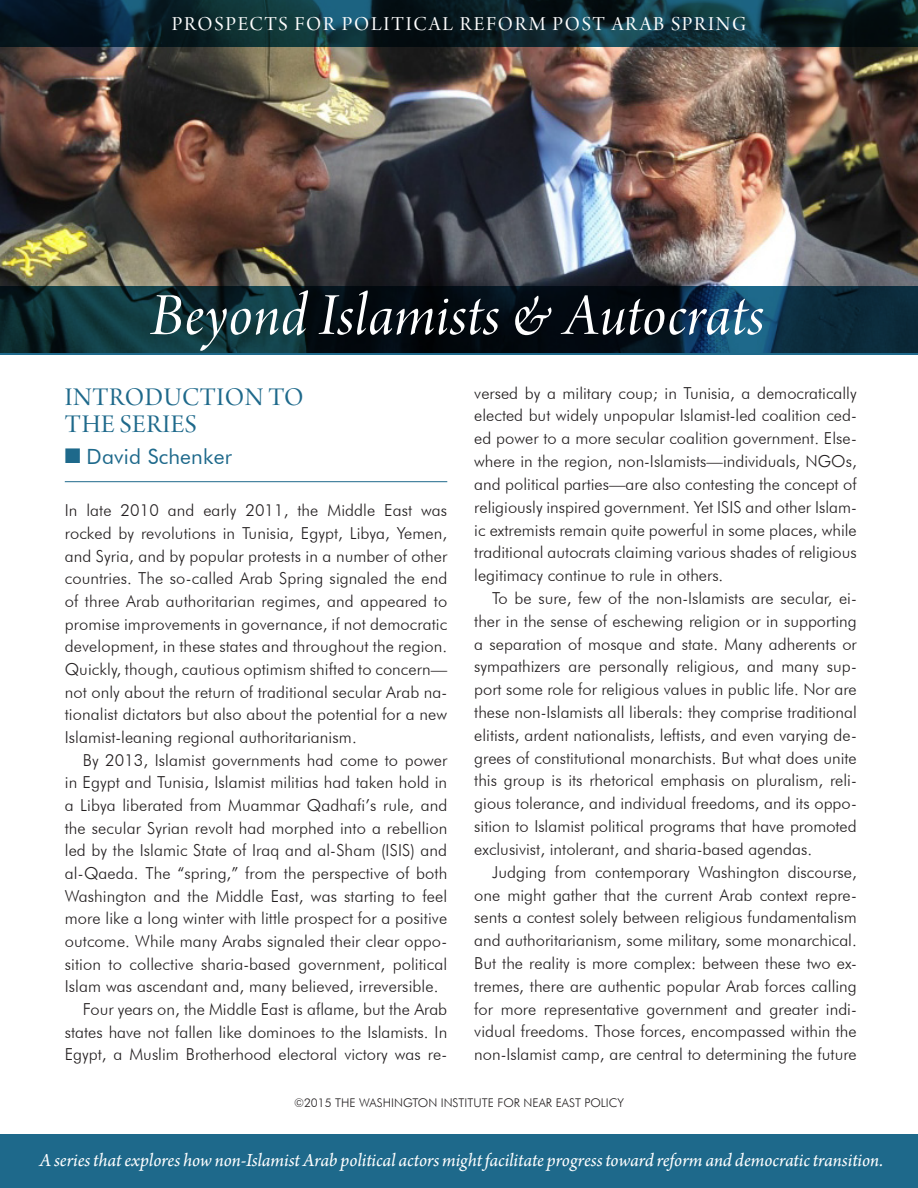
<style>
.page{position:relative;width:918px;height:1188px;background:#fff}
.page>*{position:absolute;margin:0;border:0;box-sizing:border-box;transform-origin:0 0}
.t1{font:63px "Arno Pro Italic Display";letter-spacing:.01em;color:#fff}
.SRF_Essay_Title{font:27px/27.2px "Arno Pro Display";letter-spacing:.02em;color:#1e698b}
.t2{font:21px "Arno Pro Display";letter-spacing:.085em;color:#fff}
.SRF_Essay_Author{font:21px "Futura BT";letter-spacing:.01em;color:#1e698b}
.t3{font:italic 19.5px "Arno Pro";letter-spacing:-.005em;color:#fff}
.BodySS{font:300 16.5px/22.8px "Futura BT";color:#231f20;text-align:justify}
.BodySS_no_indent{font:300 16.5px/22.6px "Futura BT";letter-spacing:.005em;color:#231f20;text-align:justify}
.t4{font:300 12px "Futura BT";color:#231f20}
</style>
<div class="page">
<img style="left:0;top:0;width:918px;height:353px">
<hr style="left:65px;top:481px;width:382px;height:1px;background:#1e698b">
<div style="left:0;top:1134px;width:918px;height:54px;background:#1e698b"></div>
<p class="t2" style="left:172px;top:13px;width:576px">PROSPECTS FOR POLITICAL REFORM POST ARAB SPRING</p>
<p class="t1" style="left:151px;top:280px;width:615px">Beyond Islamists &amp; Autocrats</p>
<p class="SRF_Essay_Title" style="left:65px;top:385px;width:240px">INTRODUCTION TO<br>THE SERIES</p>
<p class="SRF_Essay_Author" style="left:65px;top:443px;width:169px">■ David Schenker</p>
<p class="BodySS_no_indent" style="left:65px;top:499px;width:384px">In late 2010 and early 2011, the Middle East was rocked by revolutions in Tunisia, Egypt, Libya, Yemen, and Syria, and by popular protests in a number of other countries. The so-called Arab Spring signaled the end of three Arab authoritarian regimes, and appeared to promise improvements in governance, if not democratic development, in these states and throughout the region.<br>Quickly, though, cautious optimism shifted to concern— not only about the return of traditional secular Arab na&shy;tionalist dictators but also about the potential for a new Islamist-leaning regional authoritarianism.</p>
<p class="BodySS" style="left:65px;top:748px;width:384px;text-indent:18px">By 2013, Islamist governments had come to power in Egypt and Tunisia, Islamist militias had taken hold in a Libya liberated from Muammar Qadhafi’s rule, and the secular Syrian revolt had morphed into a rebellion led by the Islamic State of Iraq and al-Sham (ISIS) and al-Qaeda. The “spring,” from the perspective of both Washington and the Middle East, was starting to feel more like a long winter with little prospect for a positive outcome. While many Arabs signaled their clear oppo&shy;sition to collective sharia-based government, political Islam was ascendant and, many believed, irreversible.</p>
<p class="BodySS" style="left:65px;top:998px;width:384px;text-indent:18px">Four years on, the Middle East is aflame, but the Arab states have not fallen like dominoes to the Islamists. In Egypt, a Muslim Brotherhood electoral victory was re-</p>
<p class="BodySS" style="left:474px;top:381px;width:384px">versed by a military coup; in Tunisia, a democratically elected but widely unpopular Islamist-led coalition ced&shy;ed power to a more secular coalition government. Else&shy;where in the region, non-Islamists—individuals, NGOs, and political parties—are also contesting the concept of religiously inspired government. Yet ISIS and other Islam&shy;ic extremists remain quite powerful in some places, while traditional autocrats claiming various shades of religious legitimacy continue to rule in others.</p>
<p class="BodySS" style="left:474px;top:587px;width:384px;text-indent:18px">To be sure, few of the non-Islamists are secular, ei&shy;ther in the sense of eschewing religion or in supporting a separation of mosque and state. Many adherents or sympathizers are personally religious, and many sup&shy;port some role for religious values in public life. Nor are these non-Islamists all liberals: they comprise traditional elitists, ardent nationalists, leftists, and even varying de&shy;grees of constitutional monarchists. But what does unite this group is its rhetorical emphasis on pluralism, reli&shy;gious tolerance, and individual freedoms, and its oppo&shy;sition to Islamist political programs that have promoted exclusivist, intolerant, and sharia-based agendas.</p>
<p class="BodySS" style="left:474px;top:860px;width:384px;text-indent:18px">Judging from contemporary Washington discourse, one might gather that the current Arab context repre&shy;sents a contest solely between religious fundamentalism and authoritarianism, some military, some monarchical.<br>But the reality is more complex: between these two ex&shy;tremes, there are authentic popular Arab forces calling for more representative government and greater indi&shy;vidual freedoms. Those forces, encompassed within the non-Islamist camp, are central to determining the future</p>
<p class="t4" style="left:294px;top:1095px;width:331px">©2015 THE WASHINGTON INSTITUTE FOR NEAR EAST POLICY</p>
<p class="t3" style="left:40px;top:1149px;width:845px">A series that explores how non-Islamist Arab political actors might facilitate progress toward reform and democratic transition.</p>
</div>
